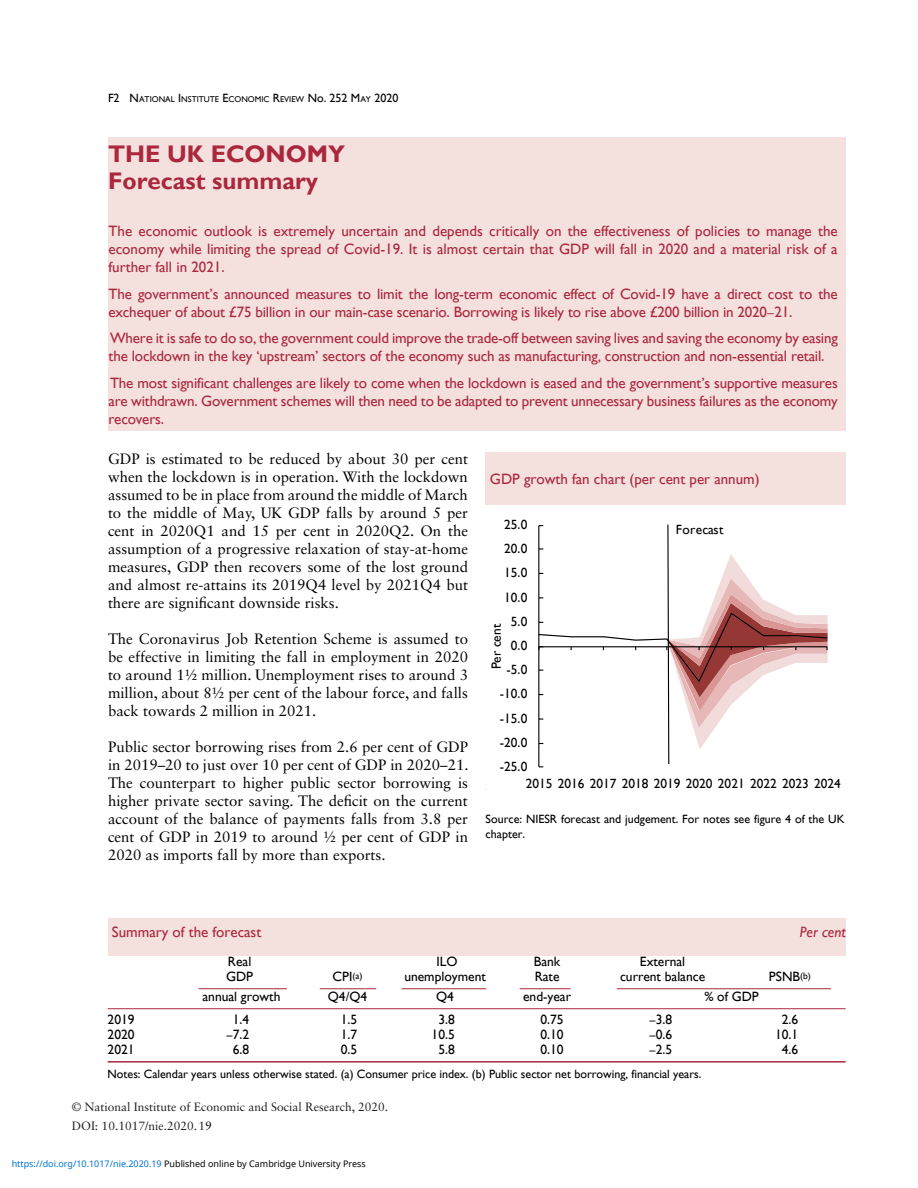
<style>
.page{position:relative;width:918px;height:1188px;background:#fff}
.page>*{position:absolute;margin:0;border:0;box-sizing:border-box;transform-origin:0 0}
.t1{font:700 24px/27px "Gill Sans";color:#aa273d}
.t2{font:15px/18px "Sabon LT Std";color:#000;text-align:justify}
.t3{font:15px/18px "Gill Sans";letter-spacing:-.01em;color:#aa273d;text-align:justify}
.t4{font:italic 15px "Gill Sans";color:#aa273d}
.t5{font:13.5px "Gill Sans";color:#000}
.t6{font:13.35px "Gill Sans";color:#000}
.t7{font:13.35px "Gill Sans";letter-spacing:.02em;color:#000}
.t8{font:12px/15px "Gill Sans";color:#000}
.t9{font:12px/18.3px "Sabon LT Std";color:#231f20}
.t10{font:9px "Noto Sans";color:#000}
.t11{font:8.4px "Gill Sans";color:#000}
.s1{font-size:12px}
.s2{color:#000}
.s3{color:#0172cf}
</style>
<div class="page">
<div style="left:108px;top:137px;width:738px;height:293px;background:#f4e0dd"></div>
<div style="left:108px;top:918px;width:738px;height:37px;background:#f4e0dd"></div>
<hr style="left:108px;top:1008px;width:738px;height:1px;background:#aa273d">
<hr style="left:108px;top:1061px;width:738px;height:2px;background:#aa273d">
<hr style="left:199px;top:988px;width:88px;height:1px;background:#aa273d">
<hr style="left:320px;top:988px;width:56px;height:1px;background:#aa273d">
<hr style="left:402px;top:988px;width:84px;height:1px;background:#aa273d">
<hr style="left:520px;top:988px;width:51px;height:1px;background:#aa273d">
<hr style="left:617px;top:988px;width:214px;height:1px;background:#aa273d">
<div style="left:486px;top:452px;width:360px;height:53px;background:#f4e0dd"></div>
<svg style="left:538px;top:524px;width:290px;height:243px"></svg>
<p class="t11" style="left:108px;top:94px;width:292px"><span class="s1">F2</span> <span class="s1">N</span>ATIONAL <span class="s1">I</span> NSTITUTE <span class="s1">E</span>CONOMIC <span class="s1">R</span>EVIEW <span class="s1">No. 252</span> <span class="s1">M</span>AY <span class="s1">2020</span></p>
<h1 class="t1" style="left:108px;top:140px;width:239px">THE UK ECONOMY<br>Forecast summary</h1>
<p class="t3" style="left:109px;top:222px;width:731px">The economic outlook is extremely uncertain and depends critically on the effectiveness of policies to manage the economy while limiting the spread of Covid-19. It is almost certain that GDP will fall in 2020 and a material risk of a further fall in 2021.</p>
<p class="t3" style="left:109px;top:285px;width:731px">The government’s announced measures to limit the long-term economic effect of Covid-19 have a direct cost to the exchequer of about £75 billion in our main-case scenario. Borrowing is likely to rise above £200 billion in 2020–21.</p>
<p class="t3" style="left:109px;top:329px;width:731px">Where it is safe to do so, the government could improve the trade-off between saving lives and saving the economy by easing the lockdown in the key ‘upstream’ sectors of the economy such as manufacturing, construction and non-essential retail.</p>
<p class="t3" style="left:109px;top:374px;width:731px">The most significant challenges are likely to come when the lockdown is eased and the government’s supportive measures are withdrawn. Government schemes will then need to be adapted to prevent unnecessary business failures as the economy recovers.</p>
<p class="t2" style="left:108px;top:449px;width:362px">GDP is estimated to be reduced by about 30 per cent when the lockdown is in operation. With the lockdown assumed to be in place from around the middle of March to the middle of May, UK GDP falls by around 5 per cent in 2020Q1 and 15 per cent in 2020Q2. On the assumption of a progressive relaxation of stay-at-home measures, GDP then recovers some of the lost ground and almost re-attains its 2019Q4 level by 2021Q4 but there are significant downside risks.</p>
<p class="t2" style="left:108px;top:629px;width:362px">The Coronavirus Job Retention Scheme is assumed to be effective in limiting the fall in employment in 2020 to around 1½ million. Unemployment rises to around 3 million, about 8½ per cent of the labour force, and falls back towards 2 million in 2021.</p>
<p class="t2" style="left:108px;top:737px;width:362px">Public sector borrowing rises from 2.6 per cent of GDP in 2019–20 to just over 10 per cent of GDP in 2020–21.<br>The counterpart to higher public sector borrowing is higher private sector saving. The deficit on the current account of the balance of payments falls from 3.8 per cent of GDP in 2019 to around ½ per cent of GDP in 2020 as imports fall by more than exports.</p>
<p class="t3" style="left:490px;top:470px;width:271px">GDP growth fan chart (per cent per annum)</p>
<p class="t6" style="left:504px;top:517px;width:25px">25.0</p>
<p class="t6" style="left:504px;top:541px;width:25px">20.0</p>
<p class="t6" style="left:504px;top:565px;width:25px">15.0</p>
<p class="t6" style="left:504px;top:589px;width:25px">10.0</p>
<p class="t6" style="left:511px;top:614px;width:18px">5.0</p>
<p class="t6" style="left:488px;top:669px;width:47px;rotate:-90deg">Per cent</p>
<p class="t6" style="left:511px;top:638px;width:18px">0.0</p>
<p class="t6" style="left:506px;top:662px;width:23px">-5.0</p>
<p class="t6" style="left:500px;top:686px;width:29px">-10.0</p>
<p class="t6" style="left:500px;top:710px;width:29px">-15.0</p>
<p class="t6" style="left:500px;top:735px;width:29px">-20.0</p>
<p class="t6" style="left:500px;top:759px;width:29px">-25.0</p>
<p class="t7" style="left:676px;top:521px;width:49px">Forecast</p>
<p class="t6" style="left:526px;top:775px;width:317px">2015 2016 2017 2018 2019 2020 2021 2022 2023 2024</p>
<p class="t8" style="left:486px;top:780px;width:311px">Source: NIESR forecast and judgement. For notes see page F13.</p>
<p class="t8" style="left:486px;top:811px;width:360px">Source: NIESR forecast and judgement. For notes see figure 4 of the UK chapter.</p>
<p class="t3" style="left:112px;top:923px;width:151px">Summary of the forecast</p>
<p class="t4" style="left:800px;top:923px;width:47px">Per cent</p>
<p class="t5" style="left:228px;top:954px;width:25px">Real</p>
<p class="t5" style="left:436px;top:954px;width:23px">ILO</p>
<p class="t5" style="left:534px;top:954px;width:28px">Bank</p>
<p class="t5" style="left:640px;top:954px;width:47px">External</p>
<p class="t5" style="left:226px;top:969px;width:28px">GDP</p>
<p class="t5" style="left:333px;top:969px;width:31px">CPI<sup>(a)</sup></p>
<p class="t5" style="left:404px;top:969px;width:83px">unemployment</p>
<p class="t5" style="left:535px;top:969px;width:26px">Rate</p>
<p class="t5" style="left:620px;top:969px;width:87px">current balance</p>
<p class="t5" style="left:769px;top:969px;width:44px">PSNB<sup>(b)</sup></p>
<p class="t5" style="left:203px;top:988px;width:80px">annual growth</p>
<p class="t5" style="left:328px;top:988px;width:41px">Q4/Q4</p>
<p class="t5" style="left:436px;top:988px;width:19px">Q4</p>
<p class="t5" style="left:523px;top:988px;width:49px">end-year</p>
<p class="t5" style="left:704px;top:988px;width:56px">% of GDP</p>
<p class="t5" style="left:108px;top:1012px;width:28px">2019</p>
<p class="t5" style="left:233px;top:1012px;width:18px">1.4</p>
<p class="t5" style="left:341px;top:1012px;width:18px">1.5</p>
<p class="t5" style="left:438px;top:1012px;width:18px">3.8</p>
<p class="t5" style="left:540px;top:1012px;width:25px">0.75</p>
<p class="t5" style="left:649px;top:1012px;width:25px">–3.8</p>
<p class="t5" style="left:782px;top:1012px;width:18px">2.6</p>
<p class="t5" style="left:108px;top:1027px;width:28px">2020</p>
<p class="t5" style="left:226px;top:1027px;width:25px">–7.2</p>
<p class="t5" style="left:341px;top:1027px;width:18px">1.7</p>
<p class="t5" style="left:432px;top:1027px;width:25px">10.5</p>
<p class="t5" style="left:540px;top:1027px;width:25px">0.10</p>
<p class="t5" style="left:649px;top:1027px;width:25px">–0.6</p>
<p class="t5" style="left:775px;top:1027px;width:25px">10.1</p>
<p class="t5" style="left:108px;top:1042px;width:28px">2021</p>
<p class="t5" style="left:233px;top:1042px;width:18px">6.8</p>
<p class="t5" style="left:341px;top:1042px;width:18px">0.5</p>
<p class="t5" style="left:438px;top:1042px;width:18px">5.8</p>
<p class="t5" style="left:540px;top:1042px;width:25px">0.10</p>
<p class="t5" style="left:649px;top:1042px;width:25px">–2.5</p>
<p class="t5" style="left:782px;top:1042px;width:18px">4.6</p>
<p class="t8" style="left:108px;top:1066px;width:595px">Notes: Calendar years unless otherwise stated. (a) Consumer price index. (b) Public sector net borrowing, financial years.</p>
<p class="t9" style="left:72px;top:1098px;width:318px">© National Institute of Economic and Social Research, 2020.<br>DOI: 10.1017/nie.2020.1<span class="s2">9</span></p>
<p class="t10" style="left:12px;top:1157px;width:356px"><span class="s3">https://doi.org/10.1017/nie.2020.19</span> Published online by Cambridge University Press</p>
</div>
